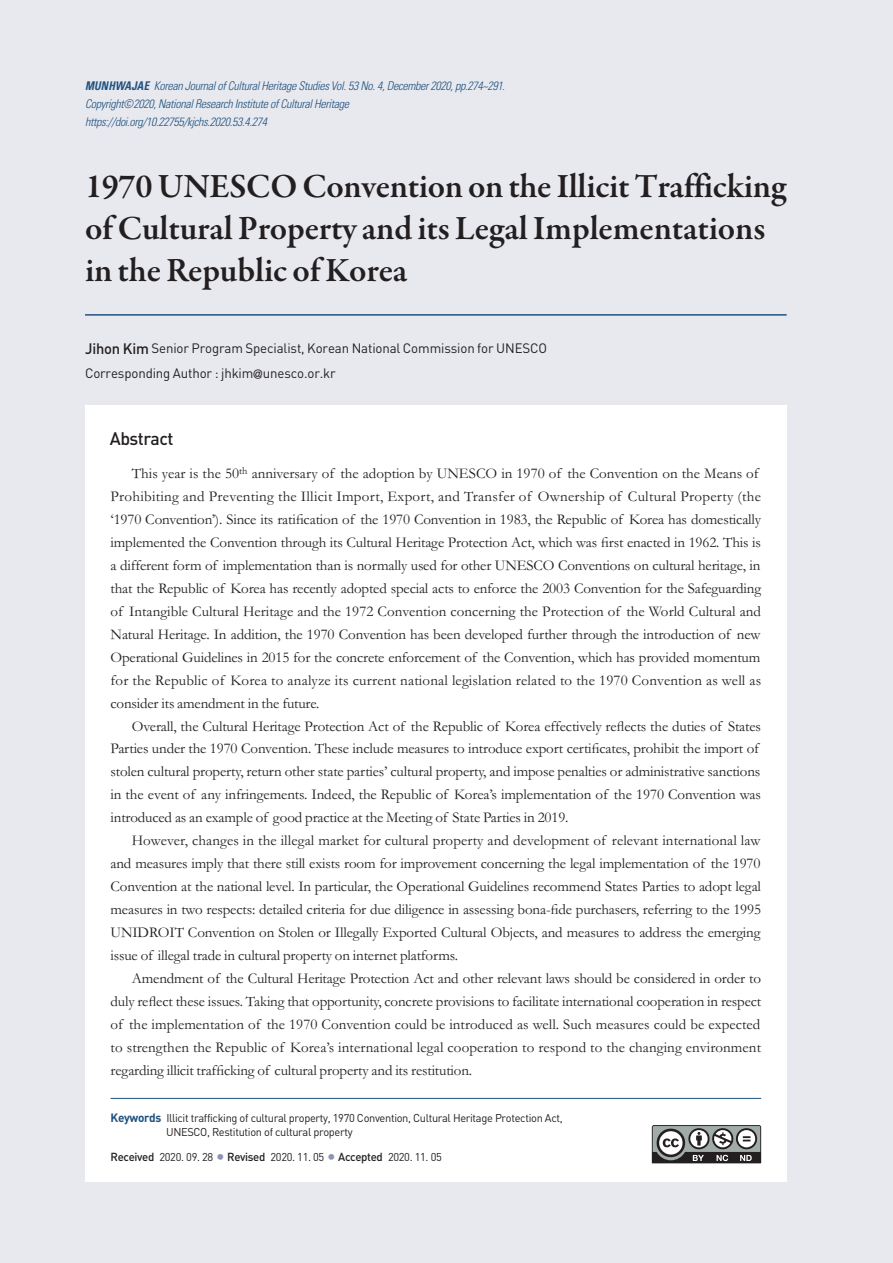
<style>
.page{position:relative;width:893px;height:1263px;background:#e8e9ef}
.page>*{position:absolute;margin:0;border:0;box-sizing:border-box;transform-origin:0 0}
.t1{font:600 34.5px/42px "Garamond Premr Pro";letter-spacing:-.005em;color:#231f20}
.t2{font:18px "Dinmed";letter-spacing:-.03em;color:#231f20}
.t3{font:15px/23px "Garamond";letter-spacing:-.01em;color:#231f20}
.t4{font:13.5px/24.5px "Dinreg";letter-spacing:-.01em;color:#231f20}
.t5{font:italic 300 condensed 12px/18.1px "Univers LT Std";letter-spacing:-.03em;color:#205381}
.t6{font:11.25px/14.4px "Dinreg";letter-spacing:-.03em;color:#231f20}
.s1{font-weight:700}
.s2{font-family:"Dinmed";font-size:15px}
.s3{font-family:"SD Gothic b Md";font-size:12.45px}
.s4{font-family:"Dinbol";font-size:12px;color:#205381}
.s5{font-family:"Dinmed";font-size:11.55px}
.s6{font-family:"SD Gothic c Bd";font-size:10.5px;color:#8e93b1}
</style>
<div class="page">
<hr style="left:85px;top:314px;width:702px;height:2px;background:#205381">
<div style="left:85px;top:405px;width:702px;height:777px;background:#fff"></div>
<hr style="left:111px;top:1098px;width:650px;height:1px;background:#205381">
<svg style="left:652px;top:1125px;width:109px;height:38px"></svg>
<p class="t5" style="left:85px;top:76px;width:421px"><span class="s1">MUNHWAJAE</span> Korean Journal of Cultural Heritage Studies Vol. 53 No. 4, December 2020, pp.274~291.<br>Copyright©2020, National Research Institute of Cultural Heritage https://doi.org/10.22755/kjchs.2020.53.4.274</p>
<h1 class="t1" style="left:85px;top:166px;width:703px">1970 UNESCO Convention on the Illicit Trafficking of Cultural Property and its Legal Implementations in the Republic of Korea</h1>
<p class="t4" style="left:85px;top:336px;width:463px"><span class="s2">Jihon Kim</span> Senior Program Specialist, Korean National Commission for UNESCO<br>Corresponding Author : jhkim<span class="s3">@</span>unesco.or.kr</p>
<p class="t2" style="left:110px;top:427px;width:65px">Abstract</p>
<p class="t3" style="left:111px;top:461px;width:652px;text-indent:21px">This year is the 50<sup>th</sup> anniversary of the adoption by UNESCO in 1970 of the Convention on the Means of Prohibiting and Preventing the Illicit Import, Export, and Transfer of Ownership of Cultural Property (the ‘1970 Convention’). Since its ratification of the 1970 Convention in 1983, the Republic of Korea has domestically implemented the Convention through its Cultural Heritage Protection Act, which was first enacted in 1962. This is a different form of implementation than is normally used for other UNESCO Conventions on cultural heritage, in that the Republic of Korea has recently adopted special acts to enforce the 2003 Convention for the Safeguarding of Intangible Cultural Heritage and the 1972 Convention concerning the Protection of the World Cultural and Natural Heritage. In addition, the 1970 Convention has been developed further through the introduction of new Operational Guidelines in 2015 for the concrete enforcement of the Convention, which has provided momentum for the Republic of Korea to analyze its current national legislation related to the 1970 Convention as well as consider its amendment in the future.</p>
<p class="t3" style="left:111px;top:714px;width:652px;text-indent:21px">Overall, the Cultural Heritage Protection Act of the Republic of Korea effectively reflects the duties of States Parties under the 1970 Convention. These include measures to introduce export certificates, prohibit the import of stolen cultural property, return other state parties’ cultural property, and impose penalties or administrative sanctions in the event of any infringements. Indeed, the Republic of Korea’s implementation of the 1970 Convention was introduced as an example of good practice at the Meeting of State Parties in 2019.</p>
<p class="t3" style="left:111px;top:829px;width:652px;text-align:justify;text-indent:21px">However, changes in the illegal market for cultural property and development of relevant international law and measures imply that there still exists room for improvement concerning the legal implementation of the 1970<br>Convention at the national level. In particular, the Operational Guidelines recommend States Parties to adopt legal measures in two respects: detailed criteria for due diligence in assessing bona-fide purchasers, referring to the 1995<br>UNIDROIT Convention on Stolen or Illegally Exported Cultural Objects, and measures to address the emerging issue of illegal trade in cultural property on internet platforms.</p>
<p class="t3" style="left:111px;top:966px;width:652px;text-align:justify;text-indent:21px">Amendment of the Cultural Heritage Protection Act and other relevant laws should be considered in order to duly reflect these issues. Taking that opportunity, concrete provisions to facilitate international cooperation in respect of the implementation of the 1970 Convention could be introduced as well. Such measures could be expected to strengthen the Republic of Korea’s international legal cooperation to respond to the changing environment regarding illicit trafficking of cultural property and its restitution.</p>
<p class="t6" style="left:166px;top:1110px;width:398px;text-indent:-56px"><span class="s4">Keywords</span> Illicit trafficking of cultural property, 1970 Convention, Cultural Heritage Protection Act,<br>UNESCO, Restitution of cultural property</p>
<p class="t6" style="left:111px;top:1149px;width:333px"><span class="s5">Received</span> 2020. 09. 28 <span class="s6">●</span> <span class="s5">Revised</span> 2020. 11. 05 <span class="s6">●</span> <span class="s5">Accepted</span> 2020. 11. 05</p>
</div>
